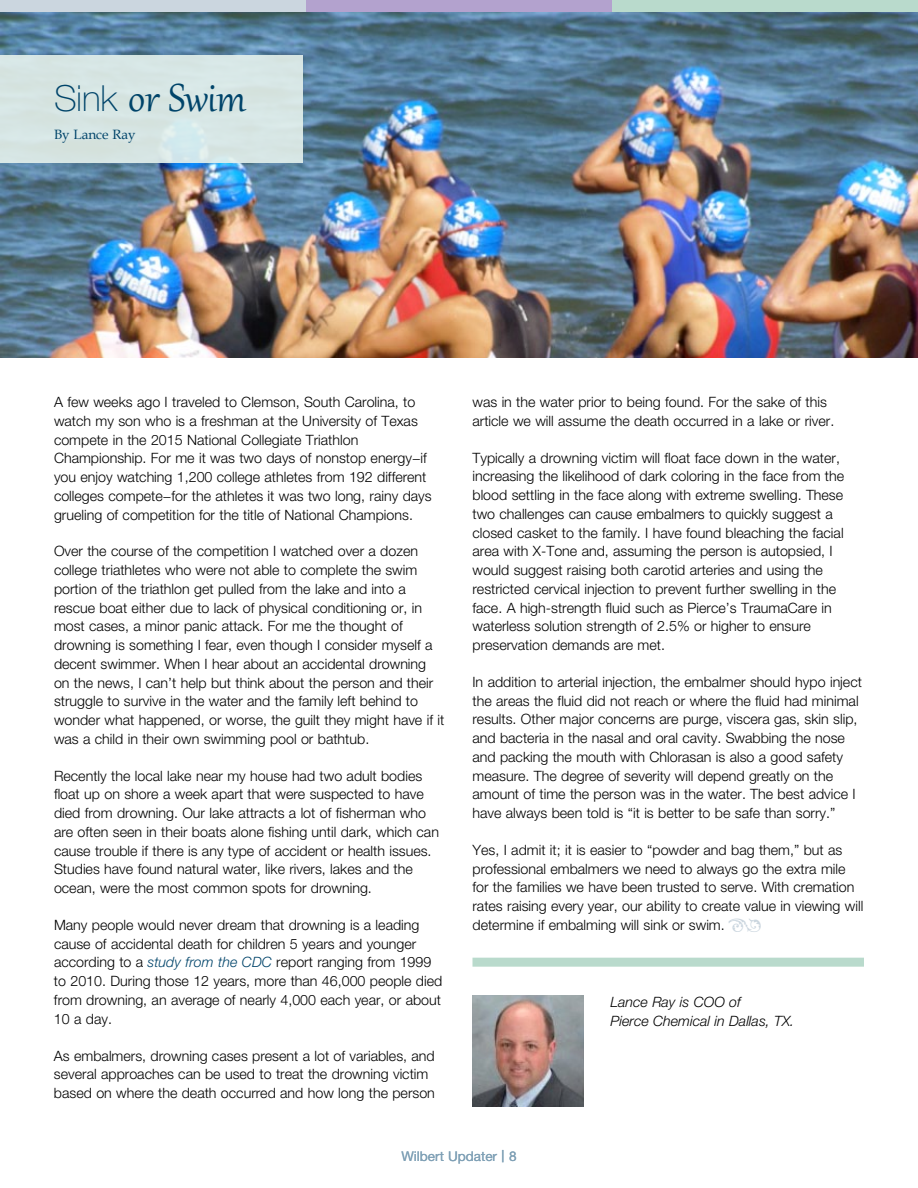
<style>
.page{position:relative;width:918px;height:1188px;background:#fff}
.page>*{position:absolute;margin:0;border:0;box-sizing:border-box;transform-origin:0 0}
.t1{font:48px "Gabriola";letter-spacing:-.01em;color:#00446a}
.t2{font:300 14.25px/18.8px "Helvetica Neue";color:#000}
.t3{font:italic 300 14.25px/18.8px "Helvetica Neue";color:#000}
.t4{font:13.5px "Helvetica Neue";color:#80a1b6}
.t5{font:13.5px "Book Antiqua";color:#00446a}
.s1{font-family:"Helvetica Neue";font-weight:100;font-size:36px}
.s2{font-style:italic;color:#00446a}
.s3{font-size:16.5px}
</style>
<div class="page">
<div style="left:0;top:0;width:306px;height:12px;background:#cbd6df"></div>
<div style="left:306px;top:0;width:306px;height:12px;background:#b3a2ce"></div>
<div style="left:612px;top:0;width:306px;height:12px;background:#b9dacc"></div>
<img style="left:0;top:12px;width:918px;height:346px">
<div style="left:472px;top:958px;width:392px;height:9px;background:#b9dacc"></div>
<img style="left:472px;top:995px;width:112px;height:111px">
<div style="left:0;top:55px;width:302px;height:108px;background:#d6e6e4"></div>
<h1 class="t1" style="left:54px;top:67px;width:194px"><span class="s1">Sink</span> or Swim</h1>
<p class="t5" style="left:54px;top:126px;width:83px">By Lance Ray</p>
<p class="t2" style="left:54px;top:392px;width:379px">A few weeks ago I traveled to Clemson, South Carolina, to watch my son who is a freshman at the University of Texas compete in the 2015 National Collegiate Triathlon Championship. For me it was two days of nonstop energy−if you enjoy watching 1,200 college athletes from 192 different colleges compete−for the athletes it was two long, rainy days grueling of competition for the title of National Champions.</p>
<p class="t2" style="left:54px;top:542px;width:392px">Over the course of the competition I watched over a dozen college triathletes who were not able to complete the swim portion of the triathlon get pulled from the lake and into a rescue boat either due to lack of physical conditioning or, in most cases, a minor panic attack. For me the thought of drowning is something I fear, even though I consider myself a decent swimmer. When I hear about an accidental drowning on the news, I can’t help but think about the person and their struggle to survive in the water and the family left behind to wonder what happened, or worse, the guilt they might have if it was a child in their own swimming pool or bathtub.</p>
<p class="t2" style="left:54px;top:766px;width:387px">Recently the local lake near my house had two adult bodies float up on shore a week apart that were suspected to have died from drowning. Our lake attracts a lot of fisherman who are often seen in their boats alone fishing until dark, which can cause trouble if there is any type of accident or health issues.<br>Studies have found natural water, like rivers, lakes and the ocean, were the most common spots for drowning.</p>
<p class="t2" style="left:54px;top:915px;width:390px">Many people would never dream that drowning is a leading cause of accidental death for children 5 years and younger according to a <span class="s2">study from the CDC</span> report ranging from 1999 to 2010. During those 12 years, more than 46,000 people died from drowning, an average of nearly 4,000 each year, or about 10 a day.</p>
<p class="t2" style="left:54px;top:1046px;width:382px">As embalmers, drowning cases present a lot of variables, and several approaches can be used to treat the drowning victim based on where the death occurred and how long the person</p>
<p class="t2" style="left:472px;top:392px;width:363px">was in the water prior to being found. For the sake of this article we will assume the death occurred in a lake or river.</p>
<p class="t2" style="left:472px;top:448px;width:373px">Typically a drowning victim will float face down in the water, increasing the likelihood of dark coloring in the face from the blood settling in the face along with extreme swelling. These two challenges can cause embalmers to quickly suggest a closed casket to the family. I have found bleaching the facial area with X-Tone and, assuming the person is autopsied, I would suggest raising both carotid arteries and using the restricted cervical injection to prevent further swelling in the face. A high-strength fluid such as Pierce’s TraumaCare in waterless solution strength of 2.5% or higher to ensure preservation demands are met.</p>
<p class="t2" style="left:472px;top:672px;width:391px">In addition to arterial injection, the embalmer should hypo inject the areas the fluid did not reach or where the fluid had minimal results. Other major concerns are purge, viscera gas, skin slip, and bacteria in the nasal and oral cavity. Swabbing the nose and packing the mouth with Chlorasan is also a good safety measure. The degree of severity will depend greatly on the amount of time the person was in the water. The best advice I have always been told is “it is better to be safe than sorry.”</p>
<p class="t2" style="left:472px;top:840px;width:392px">Yes, I admit it; it is easier to “powder and bag them,” but as professional embalmers we need to always go the extra mile for the families we have been trusted to serve. With cremation rates raising every year, our ability to create value in viewing will determine if embalming will sink or swim.</p>
<p class="t3" style="left:611px;top:992px;width:185px">Lance Ray is COO of<br>Pierce Chemical in Dallas, TX.</p>
<p class="t4" style="left:401px;top:1148px;width:117px">Wilbert Updater <span class="s3">|</span> 8</p>
</div>
